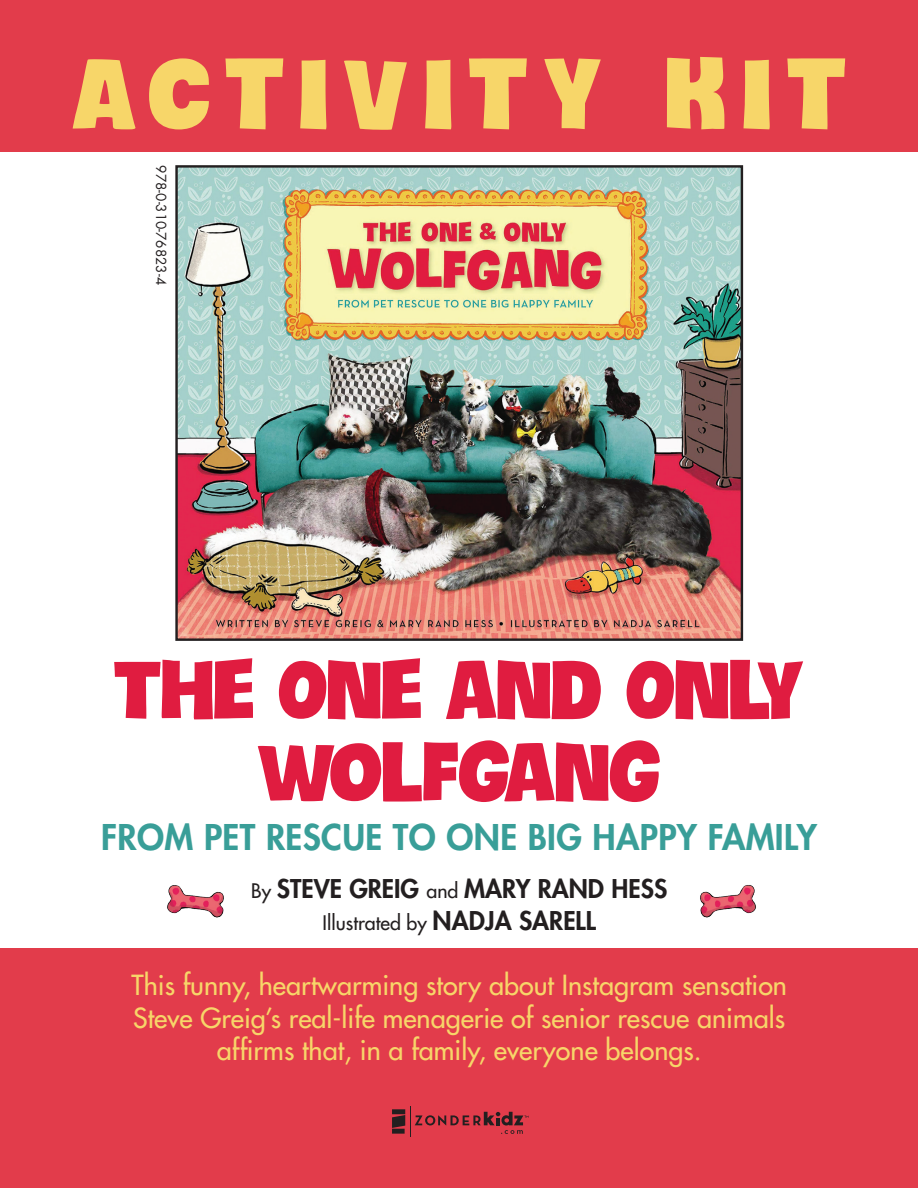
<style>
.page{position:relative;width:918px;height:1188px;background:#fff}
.page>*{position:absolute;margin:0;border:0;box-sizing:border-box;transform-origin:0 0}
.t1{font:100.5px "Crocante W01";letter-spacing:.17em;color:#f7d669}
.t2{font:80.55px/82.3px "Crocante W01";color:#e01c40;text-align:center}
.t3{font:800 34.5px "Futura Std";letter-spacing:.01em;color:#399e98}
.t4{font:500 27px/32.4px "Futura Std";color:#f7d669;text-align:center}
.t5{font:800 25.2px "Futura Std";color:#231f20}
.t6{font:500 19.5px "Futura Std";color:#231f20}
.t7{font:13.5px "Futura Std";color:#231f20}
.s1{font-weight:500;font-size:19.5px}
.s2{font-weight:800;font-size:25.2px}
</style>
<div class="page">
<div style="left:0;top:948px;width:918px;height:240px;background:#e23c4b"></div>
<div style="left:0;top:0;width:918px;height:151px;background:#e23c4b"></div>
<img style="left:178px;top:168px;width:562px;height:470px">
<div style="left:175px;top:165px;width:568px;height:476px;border:2px solid #231f20"></div>
<img style="left:700px;top:885px;width:56px;height:33px">
<img style="left:167px;top:885px;width:57px;height:33px">
<svg style="left:392px;top:1109px;width:13px;height:25px"></svg>
<svg style="left:415px;top:1112px;width:114px;height:22px"></svg>
<hr style="left:410px;top:1106px;width:1px;height:31px;background:#231f20">
<p class="t1" style="left:73px;top:36px;width:774px">ACTIVITY KIT</p>
<p class="t7" style="left:170px;top:165px;width:121px;rotate:90deg">978-0-310-76823-4</p>
<p class="t2" style="left:115px;top:648px;width:691px">THE ONE AND ONLY<br>WOLFGANG</p>
<p class="t3" style="left:101px;top:816px;width:717px">FROM PET RESCUE TO ONE BIG HAPPY FAMILY</p>
<p class="t5" style="left:251px;top:873px;width:418px"><span class="s1">By</span> STEVE GREIG <span class="s1">and</span> MARY RAND HESS</p>
<p class="t6" style="left:323px;top:911px;width:275px">Illustrated by <span class="s2">NADJA SARELL</span></p>
<p class="t4" style="left:131px;top:969px;width:657px">This funny, heartwarming story about Instagram sensation<br>Steve Greig’s real-life menagerie of senior rescue animals affirms that, in a family, everyone belongs.</p>
</div>
